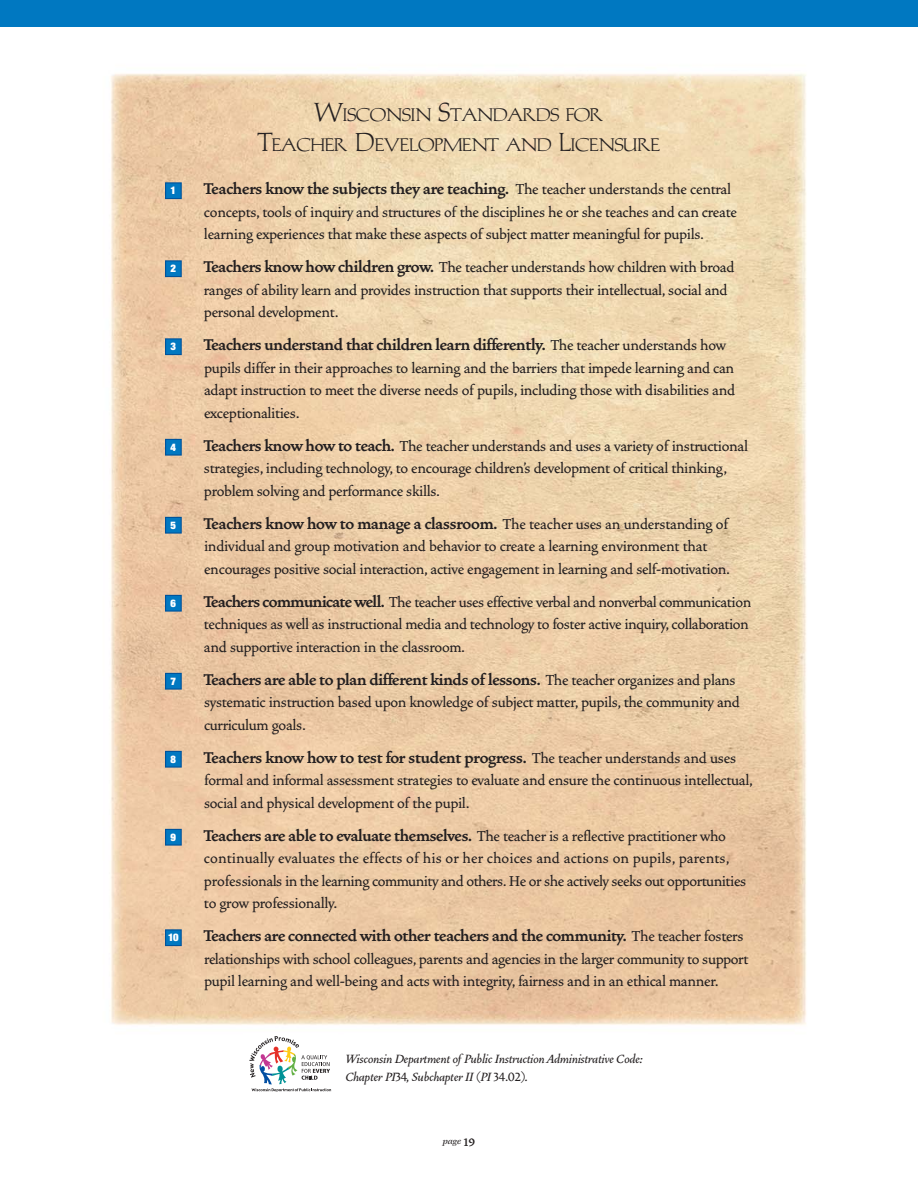
<style>
.page{position:relative;width:918px;height:1188px;background:#fff}
.page>*{position:absolute;margin:0;border:0;box-sizing:border-box;transform-origin:0 0}
.t1{font:27px/30px "Michelangelo";letter-spacing:-.02em;color:#231f20;text-align:center}
.t2{font:700 19.5px "Vendetta";letter-spacing:-.015em;color:#231f20}
.t3{font:500 18px/22.5px "Vendetta";letter-spacing:-.015em;color:#231f20}
.t4{font:italic 500 15px/18px "Vendetta";letter-spacing:-.015em;color:#231f20}
.t5{font:900 expanded 10.5px "Helvetica Neue";color:#fff}
.t6{font:italic 500 9px "Veljovic";color:#231f20}
.s1{font-weight:500;font-size:18px}
.s2{font-weight:700;font-size:19.5px}
.s3{font-family:"Vendetta Medium Fractions";font-weight:400;font-style:normal}
.s4{font-family:"Vendetta Bold Lining Figs";font-weight:400;font-style:normal;font-size:13.5px}
</style>
<div class="page">
<div style="left:0;top:0;width:918px;height:27px;background:#0078c1"></div>
<img style="left:110px;top:73px;width:696px;height:952px">
<svg style="left:249px;top:1036px;width:82px;height:56px"></svg>
<div style="left:166px;top:930px;width:15px;height:16px;background:#0078c1"></div>
<div style="left:165px;top:929px;width:17px;height:17px;border:1px solid #00539b"></div>
<div style="left:166px;top:829px;width:15px;height:16px;background:#0078c1"></div>
<div style="left:165px;top:829px;width:17px;height:17px;border:1px solid #00539b"></div>
<div style="left:166px;top:751px;width:15px;height:16px;background:#0078c1"></div>
<div style="left:165px;top:751px;width:17px;height:17px;border:1px solid #00539b"></div>
<div style="left:166px;top:673px;width:15px;height:16px;background:#0078c1"></div>
<div style="left:165px;top:673px;width:17px;height:17px;border:1px solid #00539b"></div>
<div style="left:166px;top:595px;width:15px;height:16px;background:#0078c1"></div>
<div style="left:165px;top:595px;width:17px;height:17px;border:1px solid #00539b"></div>
<div style="left:166px;top:517px;width:15px;height:16px;background:#0078c1"></div>
<div style="left:165px;top:517px;width:17px;height:17px;border:1px solid #00539b"></div>
<div style="left:166px;top:439px;width:15px;height:16px;background:#0078c1"></div>
<div style="left:165px;top:439px;width:17px;height:17px;border:1px solid #00539b"></div>
<div style="left:166px;top:339px;width:15px;height:16px;background:#0078c1"></div>
<div style="left:165px;top:338px;width:17px;height:17px;border:1px solid #00539b"></div>
<div style="left:166px;top:261px;width:15px;height:16px;background:#0078c1"></div>
<div style="left:165px;top:260px;width:17px;height:17px;border:1px solid #00539b"></div>
<div style="left:166px;top:183px;width:15px;height:16px;background:#0078c1"></div>
<div style="left:165px;top:182px;width:17px;height:17px;border:1px solid #00539b"></div>
<p class="t5" style="left:171px;top:187px;width:7px">1</p>
<p class="t5" style="left:171px;top:265px;width:7px">2</p>
<p class="t5" style="left:171px;top:343px;width:7px">3</p>
<p class="t5" style="left:171px;top:443px;width:7px">4</p>
<p class="t5" style="left:171px;top:521px;width:7px">5</p>
<p class="t5" style="left:171px;top:599px;width:7px">6</p>
<p class="t5" style="left:171px;top:677px;width:7px">7</p>
<p class="t5" style="left:171px;top:755px;width:7px">8</p>
<p class="t5" style="left:171px;top:833px;width:7px">9</p>
<p class="t5" style="left:168px;top:934px;width:12px">10</p>
<h1 class="t1" style="left:258px;top:96px;width:404px">Wisconsin Standards for<br>Teacher Development and Licensure</h1>
<p class="t2" style="left:204px;top:180px;width:529px">Teachers know the subjects they are teaching. <span class="s1">The teacher understands the central</span></p>
<p class="t3" style="left:204px;top:201px;width:534px">concepts, tools of inquiry and structures of the disciplines he or she teaches and can create learning experiences that make these aspects of subject matter meaningful for pupils.</p>
<p class="t3" style="left:204px;top:256px;width:532px"><span class="s2">Teachers know how children grow.</span> The teacher understands how children with broad ranges of ability learn and provides instruction that supports their intellectual, social and personal development.</p>
<p class="t2" style="left:204px;top:336px;width:524px">Teachers understand that children learn differently. <span class="s1">The teacher understands how</span></p>
<p class="t3" style="left:204px;top:357px;width:533px;text-align:justify">pupils differ in their approaches to learning and the barriers that impede learning and can adapt instruction to meet the diverse needs of pupils, including those with disabilities and exceptionalities.</p>
<p class="t3" style="left:204px;top:435px;width:546px"><span class="s2">Teachers know how to teach.</span> The teacher understands and uses a variety of instructional strategies, including technology, to encourage children’s development of critical thinking, problem solving and performance skills.</p>
<p class="t2" style="left:204px;top:515px;width:526px">Teachers know how to manage a classroom. <span class="s1">The teacher uses an understanding of</span></p>
<p class="t3" style="left:204px;top:535px;width:528px">individual and group motivation and behavior to create a learning environment that encourages positive social interaction, active engagement in learning and self-motivation.</p>
<p class="t3" style="left:204px;top:591px;width:549px"><span class="s2">Teachers communicate well.</span> The teacher uses effective verbal and nonverbal communication techniques as well as instructional media and technology to foster active inquiry, collaboration and supportive interaction in the classroom.</p>
<p class="t2" style="left:204px;top:671px;width:533px">Teachers are able to plan different kinds of lessons. <span class="s1">The teacher organizes and plans</span></p>
<p class="t3" style="left:204px;top:691px;width:538px">systematic instruction based upon knowledge of subject matter, pupils, the community and curriculum goals.</p>
<p class="t2" style="left:204px;top:749px;width:534px">Teachers know how to test for student progress. <span class="s1">The teacher understands and uses</span></p>
<p class="t3" style="left:204px;top:769px;width:551px">formal and informal assessment strategies to evaluate and ensure the continuous intellectual, social and physical development of the pupil.</p>
<p class="t3" style="left:204px;top:825px;width:544px"><span class="s2">Teachers are able to evaluate themselves.</span> The teacher is a reflective practitioner who continually evaluates the effects of his or her choices and actions on pupils, parents, professionals in the learning community and others. He or she actively seeks out opportunities to grow professionally.</p>
<p class="t2" style="left:204px;top:927px;width:541px">Teachers are connected with other teachers and the community. <span class="s1">The teacher fosters</span></p>
<p class="t3" style="left:204px;top:948px;width:546px">relationships with school colleagues, parents and agencies in the larger community to support pupil learning and well-being and acts with integrity, fairness and in an ethical manner.</p>
<p class="t4" style="left:346px;top:1051px;width:299px">Wisconsin Department of Public Instruction Administrative Code:<br>Chapter PI<span class="s3">34</span>, Subchapter II (PI <span class="s3">34.02</span>).</p>
<p class="t6" style="left:443px;top:1138px;width:34px">page <span class="s4">19</span></p>
</div>
